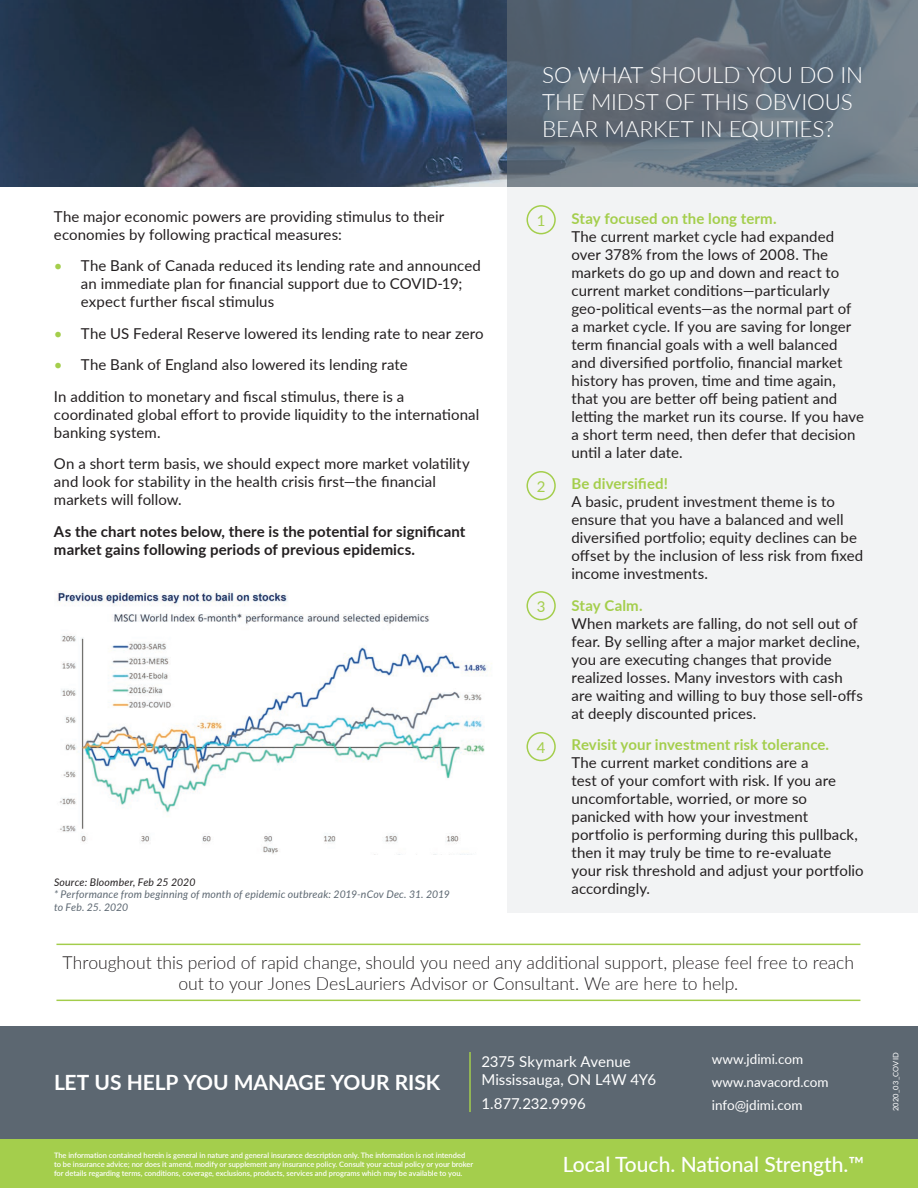
<style>
.page{position:relative;width:918px;height:1188px;background:#fff}
.page>*{position:absolute;margin:0;border:0;box-sizing:border-box;transform-origin:0 0}
.t1{font:300 22.5px/27px "Lato";letter-spacing:-.005em;color:#fff}
.t2{font:500 21px "Lato";color:#fff}
.t3{font:700 21px "Lato";color:#fff}
.t4{font:300 18px/21.6px "Lato";letter-spacing:-.005em;color:#231f20;text-align:center}
.t5{font:15px/18px "Lato";letter-spacing:.005em;color:#231f20}
.t6{font:700 15px/18px "Lato";letter-spacing:.005em;color:#231f20}
.t7{font:700 15px "Lato";letter-spacing:.005em;color:#a4ce4c}
.t8{font:15px/18px "Lato";color:#fff}
.t9{font:15px "Lato";color:#a4ce4c}
.t10{font:13.5px/23px "Lato";color:#fff}
.t11{font:italic 10.5px/12.6px "Lato";letter-spacing:.015em;color:#5c6771}
.t12{font:italic 10.5px "Lato";letter-spacing:.02em;color:#231f20}
.t13{font:600 7.5px/9px "Lato";color:#fff}
.t14{font:7.5px "Lato";letter-spacing:.02em;color:#fff}
.s1{color:#a4ce4c}
</style>
<div class="page">
<hr style="left:56px;top:944px;width:804px;height:1px;background:#a3cd4b">
<hr style="left:56px;top:1000px;width:804px;height:1px;background:#a3cd4b">
<div style="left:508px;top:157px;width:410px;height:756px;background:#f2f3f4"></div>
<img style="left:1px;top:0;width:507px;height:186px">
<svg style="left:508px;top:0;width:410px;height:186px;background:#626f7c"></svg>
<div style="left:527px;top:205px;width:29px;height:29px;border:2px solid #a4ce4c;border-radius:50%"></div>
<div style="left:527px;top:471px;width:29px;height:29px;border:2px solid #a4ce4c;border-radius:50%"></div>
<div style="left:527px;top:591px;width:29px;height:29px;border:2px solid #a4ce4c;border-radius:50%"></div>
<div style="left:527px;top:732px;width:29px;height:29px;border:2px solid #a4ce4c;border-radius:50%"></div>
<img style="left:57px;top:590px;width:435px;height:265px">
<svg style="left:0;top:0;width:1px;height:158px"></svg>
<hr style="left:0;top:158px;width:1px;height:30px;background:#5c6771">
<div style="left:0;top:1026px;width:918px;height:113px;background:#5c6771"></div>
<div style="left:0;top:1139px;width:918px;height:49px;background:#a4ce4c"></div>
<hr style="left:469px;top:1052px;width:2px;height:60px;background:#a4ce4c">
<p class="t5" style="left:54px;top:207px;width:392px">The major economic powers are providing stimulus to their economies by following practical measures:</p>
<p class="t5" style="left:81px;top:256px;width:401px;text-indent:-27px"><span class="s1">•</span> The Bank of Canada reduced its lending rate and announced an immediate plan for financial support due to COVID-19; expect further fiscal stimulus</p>
<p class="t5" style="left:54px;top:324px;width:431px"><span class="s1">•</span> The US Federal Reserve lowered its lending rate to near zero</p>
<p class="t5" style="left:54px;top:348px;width:355px;line-height:31.5px"><span class="s1">•</span> The Bank of England also lowered its lending rate<br>In addition to monetary and fiscal stimulus, there is a</p>
<p class="t5" style="left:54px;top:405px;width:427px">coordinated global effort to provide liquidity to the international banking system.</p>
<p class="t5" style="left:54px;top:454px;width:417px">On a short term basis, we should expect more market volatility and look for stability in the health crisis first—the financial markets will follow.</p>
<p class="t6" style="left:54px;top:522px;width:413px">As the chart notes below, there is the potential for significant market gains following periods of previous epidemics.</p>
<p class="t12" style="left:54px;top:874px;width:143px">Source: Bloomber, Feb 25 2020</p>
<p class="t11" style="left:54px;top:888px;width:397px">* Performance from beginning of month of epidemic outbreak: 2019-nCov Dec. 31. 2019 to Feb. 25. 2020</p>
<h1 class="t1" style="left:542px;top:60px;width:322px">SO WHAT SHOULD YOU DO IN<br>THE MIDST OF THIS OBVIOUS<br>BEAR MARKET IN EQUITIES?</h1>
<p class="t9" style="left:537px;top:210px;width:10px">1</p>
<p class="t9" style="left:537px;top:476px;width:10px">2</p>
<p class="t9" style="left:537px;top:596px;width:10px">3</p>
<p class="t9" style="left:537px;top:736px;width:10px">4</p>
<p class="t7" style="left:572px;top:207px;width:207px">Stay focused on the long term.</p>
<p class="t5" style="left:572px;top:227px;width:294px">The current market cycle had expanded over 378% from the lows of 2008. The markets do go up and down and react to current market conditions—particularly geo-political events—as the normal part of<br>a market cycle. If you are saving for longer term financial goals with a well balanced and diversified portfolio, financial market history has proven, time and time again, that you are better off being patient and letting the market run its course. If you have a short term need, then defer that decision until a later date.</p>
<p class="t7" style="left:572px;top:473px;width:98px">Be diversified!</p>
<p class="t5" style="left:572px;top:492px;width:293px">A basic, prudent investment theme is to ensure that you have a balanced and well diversified portfolio; equity declines can be offset by the inclusion of less risk from fixed income investments.</p>
<p class="t7" style="left:572px;top:594px;width:73px">Stay Calm.</p>
<p class="t5" style="left:572px;top:614px;width:293px">When markets are falling, do not sell out of fear. By selling after a major market decline, you are executing changes that provide realized losses. Many investors with cash are waiting and willing to buy those sell-offs at deeply discounted prices.</p>
<p class="t7" style="left:572px;top:734px;width:259px">Revisit your investment risk tolerance.</p>
<p class="t5" style="left:572px;top:753px;width:294px">The current market conditions are a<br>test of your comfort with risk. If you are uncomfortable, worried, or more so panicked with how your investment portfolio is performing during this pullback, then it may truly be time to re-evaluate your risk threshold and adjust your portfolio accordingly.</p>
<p class="t4" style="left:63px;top:951px;width:793px">Throughout this period of rapid change, should you need any additional support, please feel free to reach out to your Jones DesLauriers Advisor or Consultant. We are here to help.</p>
<h2 class="t3" style="left:54px;top:1067px;width:388px">LET US HELP YOU MANAGE YOUR RISK</h2>
<p class="t8" style="left:481px;top:1052px;width:176px">2375 Skymark Avenue<br>Mississauga, ON L4W 4Y6</p>
<p class="t8" style="left:481px;top:1094px;width:106px">1.877.232.9996</p>
<p class="t10" style="left:712px;top:1048px;width:118px">www.jdimi.com www.navacord.com info@jdimi.com</p>
<p class="t13" style="left:54px;top:1150px;width:421px">The information contained herein is general in nature and general insurance description only. The information is not intended to be insurance advice; nor does it amend, modify or supplement any insurance policy. Consult your actual policy or your broker for details regarding terms, conditions, coverage, exclusions, products, services and programs which may be available to you.</p>
<h2 class="t2" style="left:563px;top:1149px;width:303px">Local Touch. National Strength.™</h2>
<p class="t14" style="left:890px;top:1111px;width:60px;rotate:-90deg">2020_03_COVID</p>
</div>
